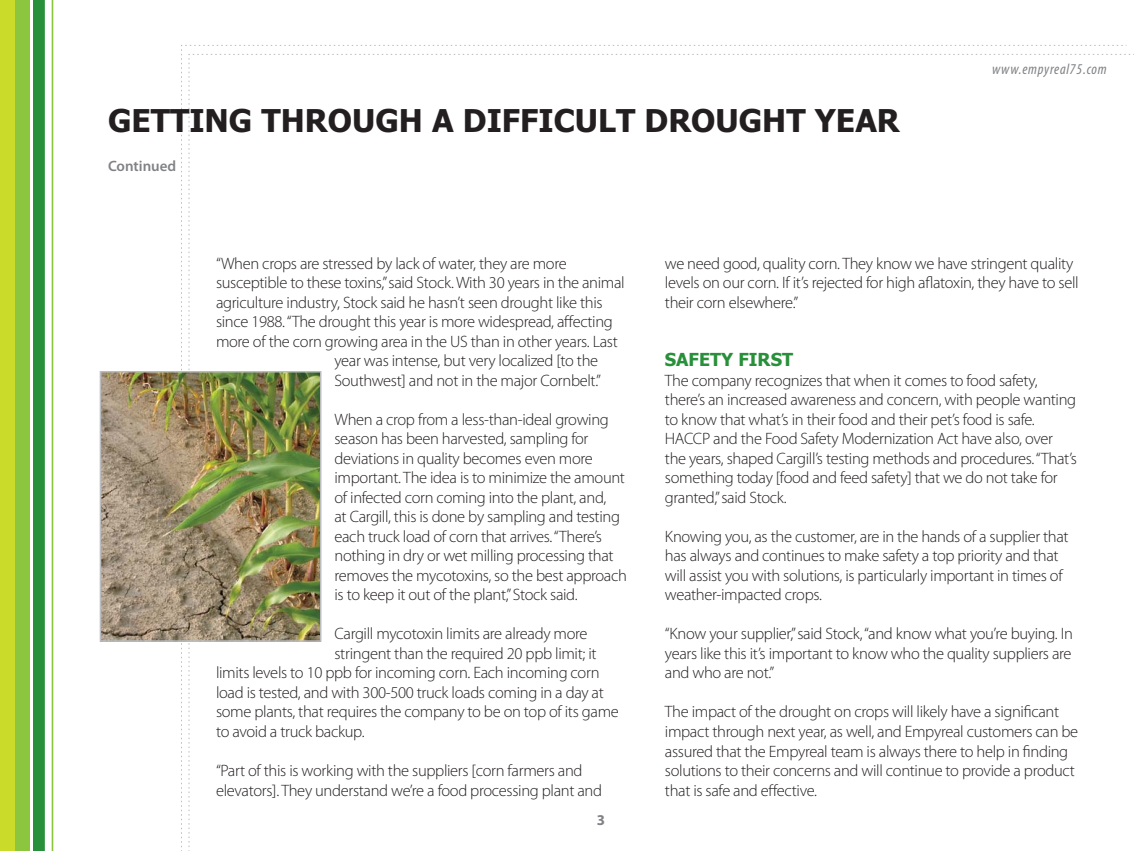
<style>
.page{position:relative;width:1134px;height:851px;background:#fff}
.page>*{position:absolute;margin:0;border:0;box-sizing:border-box;transform-origin:0 0}
.t1{font:700 31.5px "Tahoma";color:#231f20}
.t2{font:700 18px "Tahoma";color:#28903a}
.t3{font:300 16.5px/19.5px "Myriad Pro";letter-spacing:-.02em;color:#231f20}
.t4{font:italic condensed 15px "Myriad Pro";letter-spacing:.05em;color:#808285}
.t5{font:600 15px "Myriad Pro";color:#808285}
.t6{font:700 15px "Myriad Pro";color:#808285}
</style>
<div class="page">
<div style="left:0;top:0;width:48px;height:850px;background:#28903a"></div>
<div style="left:0;top:0;width:30px;height:850px;background:#8cc63f"></div>
<div style="left:0;top:0;width:15px;height:850px;background:#cadb2a"></div>
<hr style="left:52px;top:0;width:1px;height:850px;background:#8cc63f">
<hr style="left:45px;top:0;width:3px;height:850px;background:#fff">
<hr style="left:30px;top:0;width:3px;height:850px;background:#fff">
<img style="left:103px;top:374px;width:216px;height:264px">
<div style="left:100px;top:371px;width:222px;height:270px;border:2px solid #bbbdc0"></div>
<h1 class="t1" style="left:108px;top:103px;width:793px">GETTING THROUGH A DIFFICULT DROUGHT YEAR</h1>
<p class="t5" style="left:108px;top:160px;width:70px">Continued</p>
<p class="t4" style="left:992px;top:60px;width:116px">www.empyreal75.com</p>
<p class="t3" style="left:216px;top:254px;width:352px">“When crops are stressed by lack of water, they are more</p>
<p class="t3" style="left:216px;top:274px;width:410px">susceptible to these toxins,” said Stock. With 30 years in the animal</p>
<p class="t3" style="left:216px;top:293px;width:388px">agriculture industry, Stock said he hasn’t seen drought like this</p>
<p class="t3" style="left:216px;top:313px;width:398px">since 1988. “The drought this year is more widespread, affecting</p>
<p class="t3" style="left:216px;top:332px;width:403px">more of the corn growing area in the US than in other years. Last</p>
<p class="t3" style="left:335px;top:352px;width:265px">year was intense, but very localized [to the</p>
<p class="t3" style="left:335px;top:371px;width:268px">Southwest] and not in the major Cornbelt.”</p>
<p class="t3" style="left:335px;top:410px;width:294px">When a crop from a less-than-ideal growing season has been harvested, sampling for deviations in quality becomes even more important. The idea is to minimize the amount of infected corn coming into the plant, and,<br>at Cargill, this is done by sampling and testing each truck load of corn that arrives. “There’s nothing in dry or wet milling processing that removes the mycotoxins, so the best approach is to keep it out of the plant,” Stock said.</p>
<p class="t3" style="left:335px;top:625px;width:255px">Cargill mycotoxin limits are already more</p>
<p class="t3" style="left:335px;top:644px;width:264px">stringent than the required 20 ppb limit; it</p>
<p class="t3" style="left:216px;top:664px;width:385px">limits levels to 10 ppb for incoming corn. Each incoming corn</p>
<p class="t3" style="left:216px;top:683px;width:389px">load is tested, and with 300-500 truck loads coming in a day at</p>
<p class="t3" style="left:216px;top:703px;width:404px">some plants, that requires the company to be on top of its game</p>
<p class="t3" style="left:216px;top:722px;width:150px">to avoid a truck backup.</p>
<p class="t3" style="left:216px;top:761px;width:388px">“Part of this is working with the suppliers [corn farmers and elevators]. They understand we’re a food processing plant and</p>
<p class="t6" style="left:597px;top:814px;width:10px">3</p>
<p class="t3" style="left:665px;top:254px;width:415px">we need good, quality corn. They know we have stringent quality levels on our corn. If it’s rejected for high aflatoxin, they have to sell their corn elsewhere.”</p>
<p class="t2" style="left:665px;top:349px;width:130px">SAFETY FIRST</p>
<p class="t3" style="left:665px;top:371px;width:414px">The company recognizes that when it comes to food safety, there’s an increased awareness and concern, with people wanting to know that what’s in their food and their pet’s food is safe.<br>HACCP and the Food Safety Modernization Act have also, over the years, shaped Cargill’s testing methods and procedures. “That’s something today [food and feed safety] that we do not take for granted,” said Stock.</p>
<p class="t3" style="left:665px;top:527px;width:405px">Knowing you, as the customer, are in the hands of a supplier that has always and continues to make safety a top priority and that will assist you with solutions, is particularly important in times of weather-impacted crops.</p>
<p class="t3" style="left:665px;top:625px;width:410px;text-align:justify">“Know your supplier,” said Stock, “and know what you’re buying. In years like this it’s important to know who the quality suppliers are and who are not.”</p>
<p class="t3" style="left:665px;top:703px;width:415px">The impact of the drought on crops will likely have a significant impact through next year, as well, and Empyreal customers can be assured that the Empyreal team is always there to help in finding solutions to their concerns and will continue to provide a product that is safe and effective.</p>
</div>
